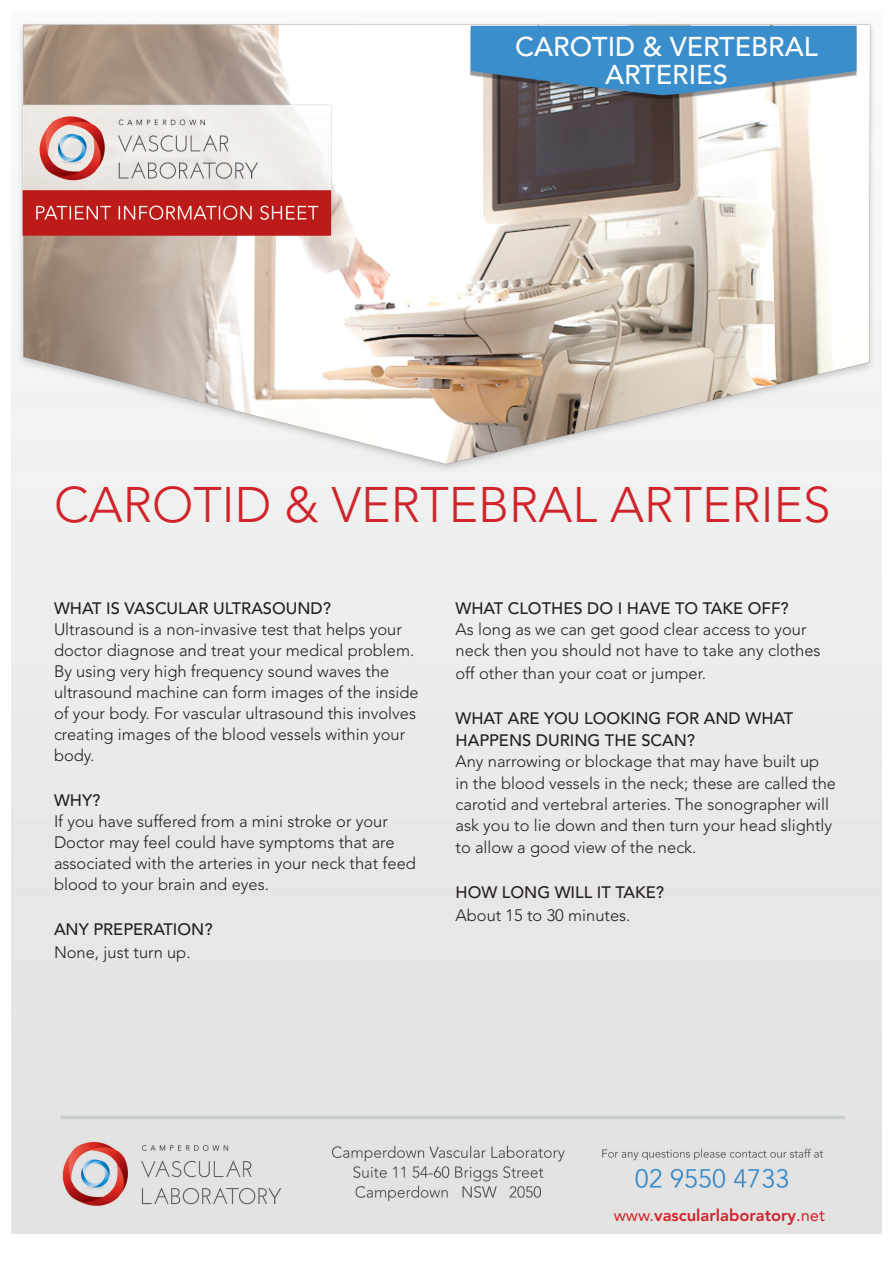
<style>
.page{position:relative;width:893px;height:1263px;background:#fff}
.page>*{position:absolute;margin:0;border:0;box-sizing:border-box;transform-origin:0 0}
.t1{font:300 49.5px "Avenir";color:#d1232a}
.t2{font:500 27px/28.5px "Avenir";color:#fff;text-align:center}
.t3{font:300 16.5px/21px "Avenir";color:#231f20}
.t4{font:500 16.5px/22.5px "Avenir";color:#231f20}
.t5{font:800 16.5px "Avenir";color:#d1232a}
.s1{font-weight:400}
</style>
<div class="page">
<img style="left:11px;top:23px;width:871px;height:1210px">
<h2 class="t2" style="left:515px;top:33px;width:304px">CAROTID &amp; VERTEBRAL<br>ARTERIES</h2>
<h1 class="t1" style="left:54px;top:476px;width:778px">CAROTID &amp; VERTEBRAL ARTERIES</h1>
<p class="t4" style="left:54px;top:598px;width:279px">WHAT IS VASCULAR ULTRASOUND?</p>
<p class="t3" style="left:54px;top:619px;width:366px">Ultrasound is a non-invasive test that helps your doctor diagnose and treat your medical problem.<br>By using very high frequency sound waves the ultrasound machine can form images of the inside of your body. For vascular ultrasound this involves creating images of the blood vessels within your body.</p>
<p class="t4" style="left:54px;top:790px;width:48px">WHY?</p>
<p class="t3" style="left:54px;top:811px;width:363px">If you have suffered from a mini stroke or your Doctor may feel could have symptoms that are associated with the arteries in your neck that feed blood to your brain and eyes.</p>
<p class="t4" style="left:54px;top:919px;width:160px">ANY PREPERATION?</p>
<p class="t3" style="left:54px;top:942px;width:138px">None, just turn up.</p>
<p class="t4" style="left:455px;top:598px;width:335px">WHAT CLOTHES DO I HAVE TO TAKE OFF?</p>
<p class="t3" style="left:455px;top:619px;width:367px">As long as we can get good clear access to your neck then you should not have to take any clothes</p>
<p class="t3" style="left:455px;top:663px;width:252px">off other than your coat or jumper.</p>
<p class="t4" style="left:455px;top:707px;width:339px">WHAT ARE YOU LOOKING FOR AND WHAT<br>HAPPENS DURING THE SCAN?</p>
<p class="t3" style="left:455px;top:751px;width:382px">Any narrowing or blockage that may have built up in the blood vessels in the neck; these are called the carotid and vertebral arteries. The sonographer will ask you to lie down and then turn your head slightly</p>
<p class="t3" style="left:455px;top:837px;width:242px">to allow a good view of the neck.</p>
<p class="t4" style="left:455px;top:881px;width:210px">HOW LONG WILL IT TAKE?</p>
<p class="t3" style="left:455px;top:904px;width:176px">About 15 to 30 minutes.</p>
<p class="t5" style="left:614px;top:1206px;width:213px"><span class="s1">www.</span>vascularlaboratory<span class="s1">.net</span></p>
</div>
